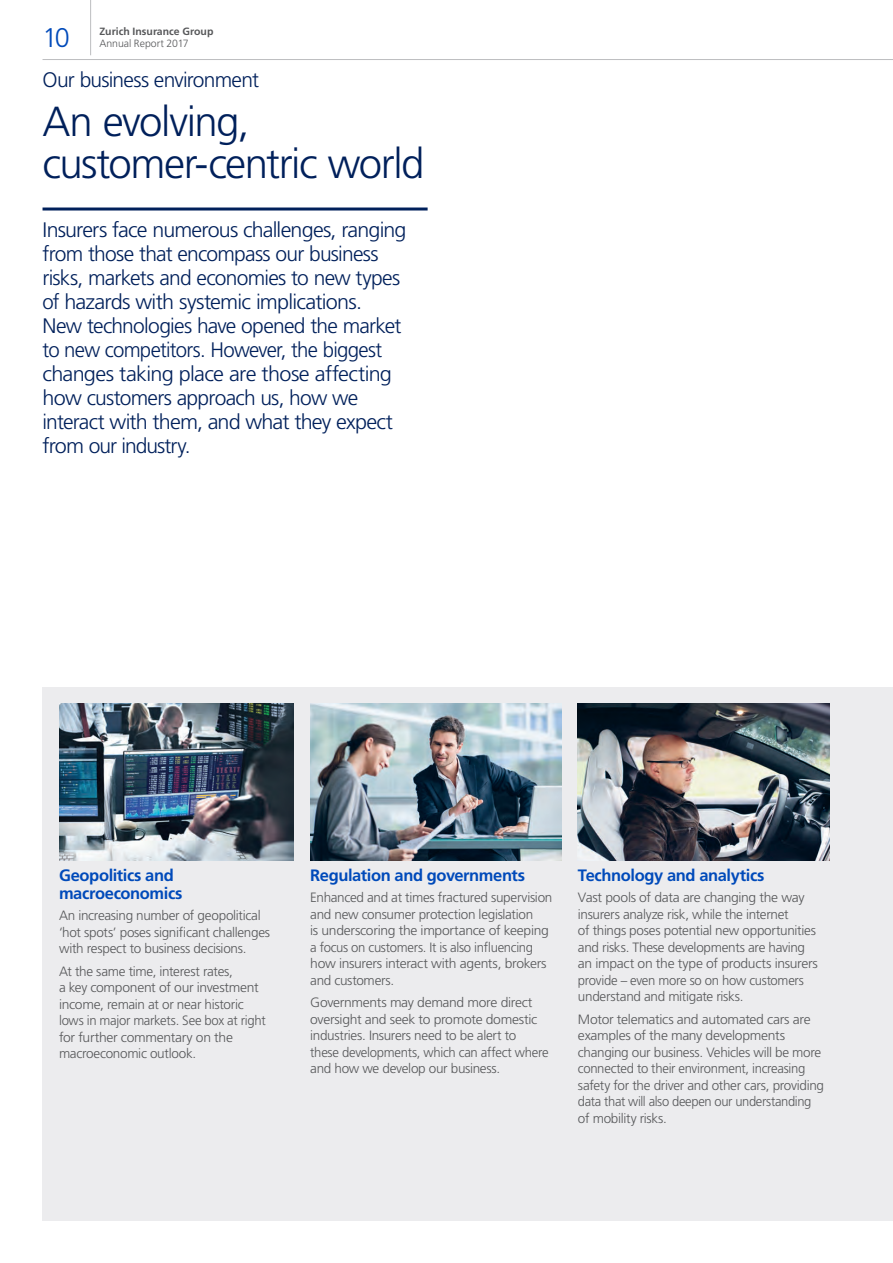
<style>
.page{position:relative;width:893px;height:1263px;background:#fff}
.page>*{position:absolute;margin:0;border:0;box-sizing:border-box;transform-origin:0 0}
.t1{font:300 42px/42px "Frutiger LT Std";letter-spacing:-.035em;color:#00205b}
.t2{font:300 27px "Frutiger LT Std";color:#004aba}
.t3{font:300 21px/24px "Frutiger LT Std";letter-spacing:-.035em;color:#00205b}
.t4{font:700 16.5px/18px "Frutiger LT Std";letter-spacing:-.025em;color:#004aba}
.t5{font:300 13.5px/16.5px "Frutiger LT Std";letter-spacing:-.02em;color:#57585a}
.t6{font:700 10.5px "Frutiger LT Std";color:#57585a}
.t7{font:300 10.5px "Frutiger LT Std";letter-spacing:-.005em;color:#57585a}
</style>
<div class="page">
<div style="left:43px;top:687px;width:850px;height:533px;background:#ececee"></div>
<img style="left:310px;top:703px;width:251px;height:158px">
<img style="left:578px;top:703px;width:251px;height:158px">
<img style="left:59px;top:703px;width:235px;height:158px">
<hr style="left:43px;top:207px;width:385px;height:3px;background:#00205b">
<hr style="left:43px;top:59px;width:850px;height:1px;background:#bcbdc0">
<hr style="left:90px;top:0;width:1px;height:55px;background:#bcbdc0">
<p class="t6" style="left:99px;top:25px;width:115px">Zurich Insurance Group</p>
<h2 class="t2" style="left:43px;top:22px;width:29px">10</h2>
<p class="t7" style="left:99px;top:37px;width:91px">Annual Report 2017</p>
<h3 class="t3" style="left:43px;top:68px;width:218px">Our business environment</h3>
<h1 class="t1" style="left:43px;top:101px;width:384px">An evolving, customer-centric world</h1>
<p class="t3" style="left:43px;top:218px;width:365px">Insurers face numerous challenges, ranging from those that encompass our business risks, markets and economies to new types of hazards with systemic implications.<br>New technologies have opened the market to new competitors. However, the biggest changes taking place are those affecting how customers approach us, how we interact with them, and what they expect from our industry.</p>
<p class="t4" style="left:59px;top:867px;width:125px">Geopolitics and macroeconomics</p>
<p class="t5" style="left:59px;top:907px;width:213px">An increasing number of geopolitical ‘hot spots’ poses significant challenges with respect to business decisions.</p>
<p class="t5" style="left:59px;top:963px;width:208px">At the same time, interest rates,<br>a key component of our investment income, remain at or near historic lows in major markets. See box at right for further commentary on the macroeconomic outlook.</p>
<p class="t4" style="left:310px;top:867px;width:216px">Regulation and governments</p>
<p class="t5" style="left:310px;top:889px;width:244px">Enhanced and at times fractured supervision and new consumer protection legislation<br>is underscoring the importance of keeping a focus on customers. It is also influencing how insurers interact with agents, brokers and customers.</p>
<p class="t5" style="left:310px;top:995px;width:240px">Governments may demand more direct oversight and seek to promote domestic industries. Insurers need to be alert to<br>these developments, which can affect where and how we develop our business.</p>
<p class="t4" style="left:578px;top:867px;width:188px">Technology and analytics</p>
<p class="t5" style="left:578px;top:889px;width:241px">Vast pools of data are changing the way insurers analyze risk, while the internet<br>of things poses potential new opportunities and risks. These developments are having an impact on the type of products insurers provide – even more so on how customers understand and mitigate risks.</p>
<p class="t5" style="left:578px;top:1011px;width:248px">Motor telematics and automated cars are examples of the many developments changing our business. Vehicles will be more connected to their environment, increasing safety for the driver and other cars, providing data that will also deepen our understanding of mobility risks.</p>
</div>
